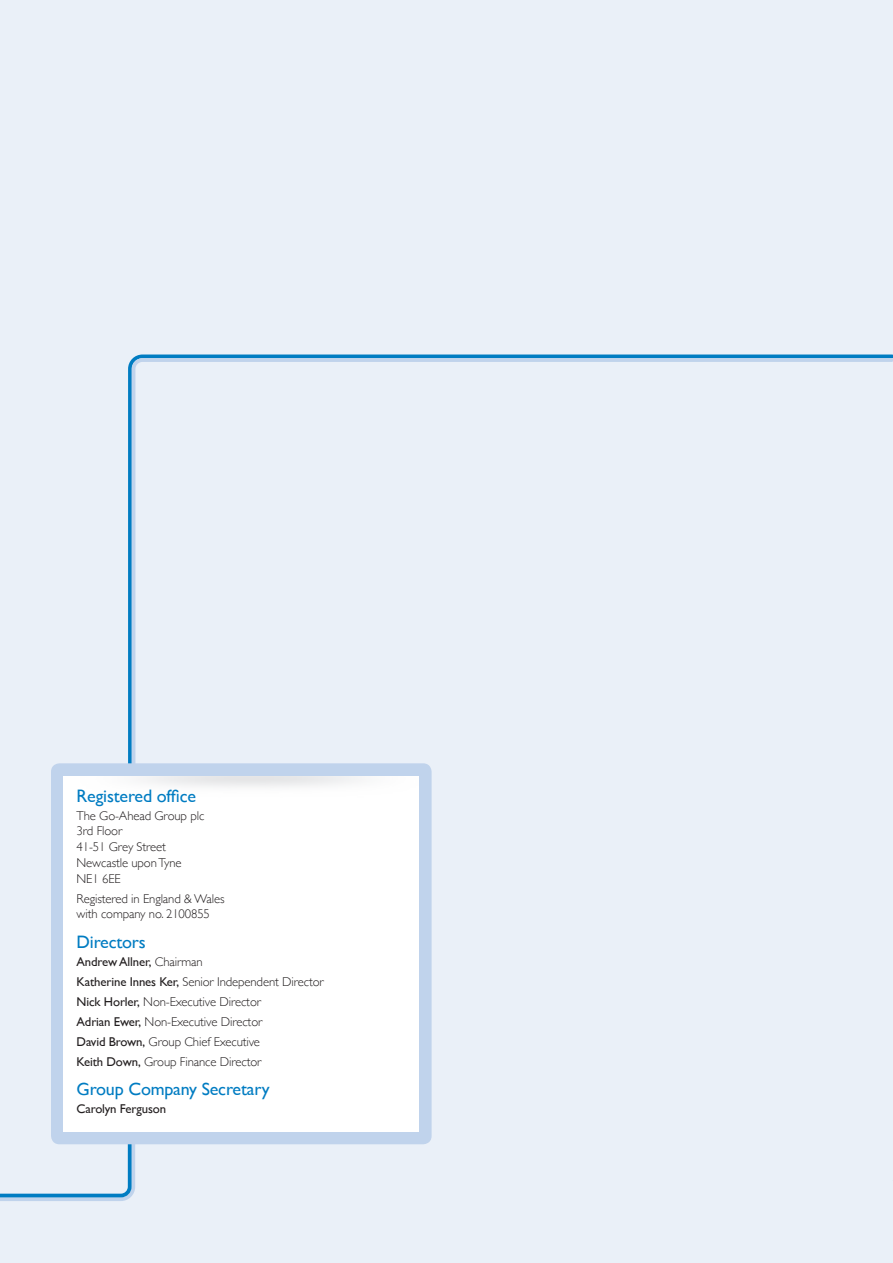
<style>
.page{position:relative;width:893px;height:1263px;background:#eaf0f8}
.page>*{position:absolute;margin:0;border:0;box-sizing:border-box;transform-origin:0 0}
.Heading_1{font:18px "Gill Sans";letter-spacing:-.01em;color:#007cc2}
.Bodytext{font:300 12.75px/15.8px "Gill Sans";letter-spacing:-.01em;color:#231f20}
.Bodytext-2{font:12.75px "Gill Sans";letter-spacing:-.01em;color:#231f20}
.s1{font-weight:300}
.s2{font-weight:400}
</style>
<div class="page">
<svg style="left:0;top:1138px;width:133px;height:61px"></svg>
<svg style="left:130px;top:356px;width:762px;height:407px"></svg>
<div style="left:51px;top:763px;width:381px;height:381px;background:#c0d3ec;border-radius:9px"></div>
<div style="left:64px;top:776px;width:355px;height:355px;background:#fff"></div>
<hr style="left:892px;top:0;width:1px;height:640px;background:#fff">
<p class="Heading_1" style="left:77px;top:785px;width:121px">Registered office</p>
<p class="Bodytext" style="left:77px;top:807px;width:129px">The Go-Ahead Group plc<br>3rd Floor<br>41-51 Grey Street<br>Newcastle upon Tyne<br>NE1 6EE</p>
<p class="Bodytext" style="left:77px;top:890px;width:150px">Registered in England &amp; Wales with company no. 2100855</p>
<p class="Heading_1" style="left:77px;top:931px;width:71px">Directors</p>
<p class="Bodytext-2" style="left:77px;top:954px;width:128px">Andrew Allner, <span class="s1">Chairman</span></p>
<p class="Bodytext" style="left:77px;top:973px;width:249px"><span class="s2">Katherine Innes Ker,</span> Senior Independent Director</p>
<p class="Bodytext" style="left:77px;top:993px;width:186px"><span class="s2">Nick Horler,</span> Non-Executive Director</p>
<p class="Bodytext" style="left:77px;top:1013px;width:187px"><span class="s2">Adrian Ewer,</span> Non-Executive Director</p>
<p class="Bodytext" style="left:77px;top:1033px;width:185px"><span class="s2">David Brown,</span> Group Chief Executive</p>
<p class="Bodytext" style="left:77px;top:1053px;width:186px"><span class="s2">Keith Down,</span> Group Finance Director</p>
<p class="Heading_1" style="left:77px;top:1078px;width:195px">Group Company Secretary</p>
<p class="Bodytext-2" style="left:77px;top:1101px;width:91px">Carolyn Ferguson</p>
</div>
